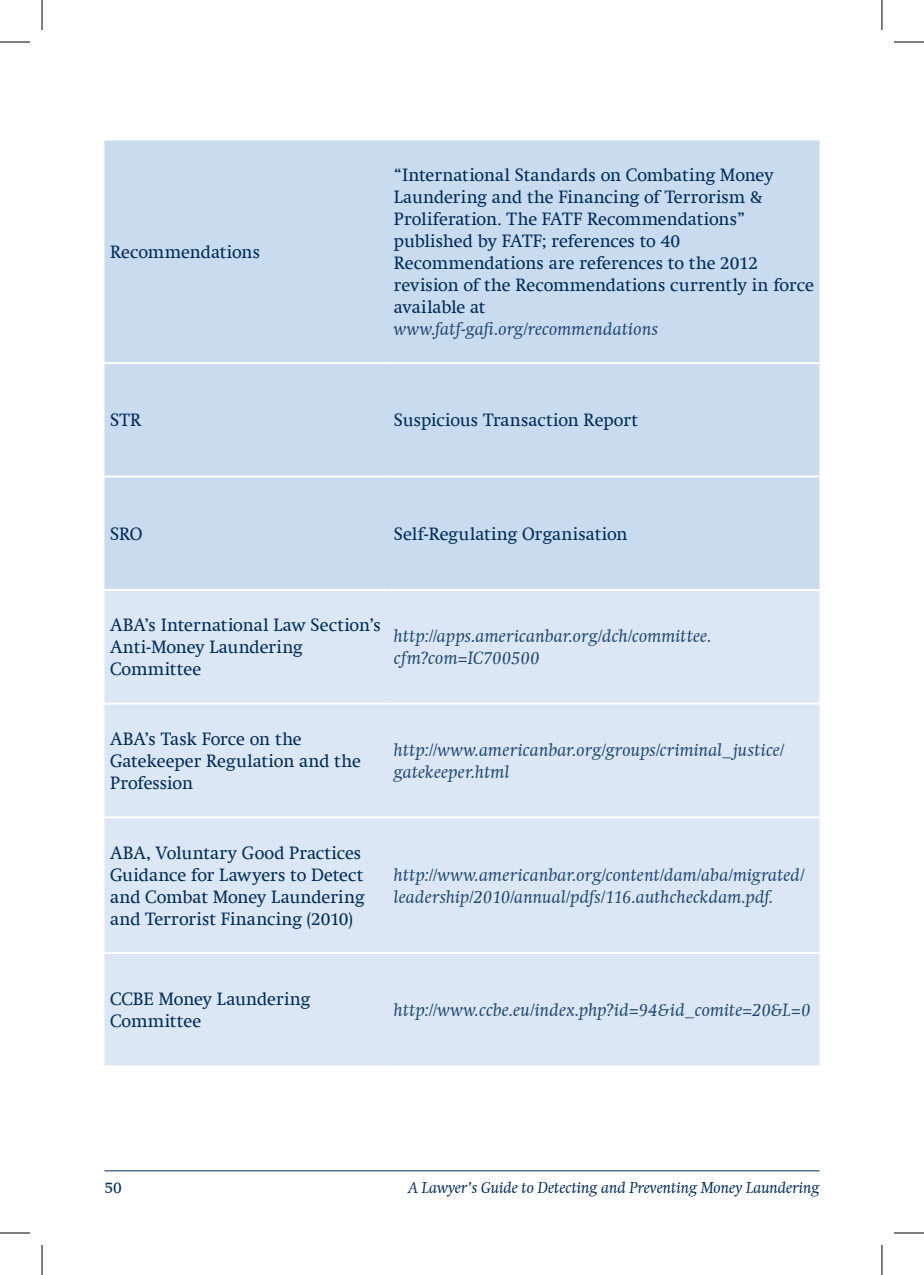
<style>
.page{position:relative;width:924px;height:1275px;background:#fff}
.page>*{position:absolute;margin:0;border:0;box-sizing:border-box;transform-origin:0 0}
.t1{font:18px/22px "Swift Com";color:#002b5c}
.t2{font:italic 18px/22px "Swift Com";letter-spacing:.005em;color:#1e4673}
.t3{font:italic 16px "Swift Com";letter-spacing:-.005em;color:#002b5c}
.t4{font:16px "Swift Com";color:#002b5c}
</style>
<div class="page">
<hr style="left:104px;top:1170px;width:715px;height:1px;background:#002b5c">
<div style="left:104px;top:140px;width:715px;height:449px;background:#c9dbee"></div>
<div style="left:104px;top:591px;width:715px;height:474px;background:#dbe7f5"></div>
<hr style="left:104px;top:362px;width:284px;height:2px;background:#fff">
<hr style="left:388px;top:362px;width:431px;height:2px;background:#fff">
<hr style="left:104px;top:475px;width:284px;height:2px;background:#fff">
<hr style="left:388px;top:475px;width:431px;height:2px;background:#fff">
<hr style="left:104px;top:702px;width:284px;height:2px;background:#fff">
<hr style="left:388px;top:702px;width:431px;height:2px;background:#fff">
<hr style="left:104px;top:816px;width:284px;height:2px;background:#fff">
<hr style="left:388px;top:816px;width:431px;height:2px;background:#fff">
<hr style="left:104px;top:952px;width:284px;height:2px;background:#fff">
<hr style="left:388px;top:952px;width:431px;height:2px;background:#fff">
<hr style="left:0;top:42px;width:30px;height:1px;background:#000">
<hr style="left:893px;top:42px;width:30px;height:1px;background:#000">
<hr style="left:0;top:1232px;width:30px;height:1px;background:#000">
<hr style="left:893px;top:1232px;width:30px;height:1px;background:#000">
<hr style="left:42px;top:0;width:1px;height:30px;background:#000">
<hr style="left:42px;top:1245px;width:1px;height:30px;background:#000">
<hr style="left:881px;top:0;width:1px;height:30px;background:#000">
<hr style="left:881px;top:1245px;width:1px;height:30px;background:#000">
<p class="t1" style="left:110px;top:241px;width:152px">Recommendations</p>
<p class="t1" style="left:393px;top:164px;width:421px">“International Standards on Combating Money Laundering and the Financing of Terrorism &amp; Proliferation. The FATF Recommendations” published by FATF; references to 40<br>Recommendations are references to the 2012 revision of the Recommendations currently in force available at</p>
<p class="t2" style="left:393px;top:317px;width:266px">www.fatf-gafi.org/recommendations</p>
<p class="t1" style="left:110px;top:409px;width:33px">STR</p>
<p class="t1" style="left:393px;top:409px;width:245px">Suspicious Transaction Report</p>
<p class="t1" style="left:110px;top:522px;width:34px">SRO</p>
<p class="t1" style="left:393px;top:522px;width:235px">Self-Regulating Organisation</p>
<p class="t1" style="left:110px;top:614px;width:272px">ABA’s International Law Section’s<br>Anti-Money Laundering<br>Committee</p>
<p class="t2" style="left:393px;top:625px;width:319px">http://apps.americanbar.org/dch/committee. cfm?com=IC700500</p>
<p class="t1" style="left:110px;top:728px;width:252px">ABA’s Task Force on the<br>Gatekeeper Regulation and the<br>Profession</p>
<p class="t2" style="left:393px;top:738px;width:392px">http://www.americanbar.org/groups/criminal_justice/ gatekeeper.html</p>
<p class="t1" style="left:110px;top:841px;width:256px">ABA, Voluntary Good Practices<br>Guidance for Lawyers to Detect and Combat Money Laundering and Terrorist Financing (2010)</p>
<p class="t2" style="left:393px;top:863px;width:412px">http://www.americanbar.org/content/dam/aba/migrated/ leadership/2010/annual/pdfs/116.authcheckdam.pdf.</p>
<p class="t1" style="left:110px;top:988px;width:201px">CCBE Money Laundering<br>Committee</p>
<p class="t2" style="left:393px;top:999px;width:418px">http://www.ccbe.eu/index.php?id=94&amp;id_comite=20&amp;L=0</p>
<p class="t4" style="left:104px;top:1178px;width:19px">50</p>
<p class="t3" style="left:408px;top:1178px;width:413px">A Lawyer’s Guide to Detecting and Preventing Money Laundering</p>
</div>
